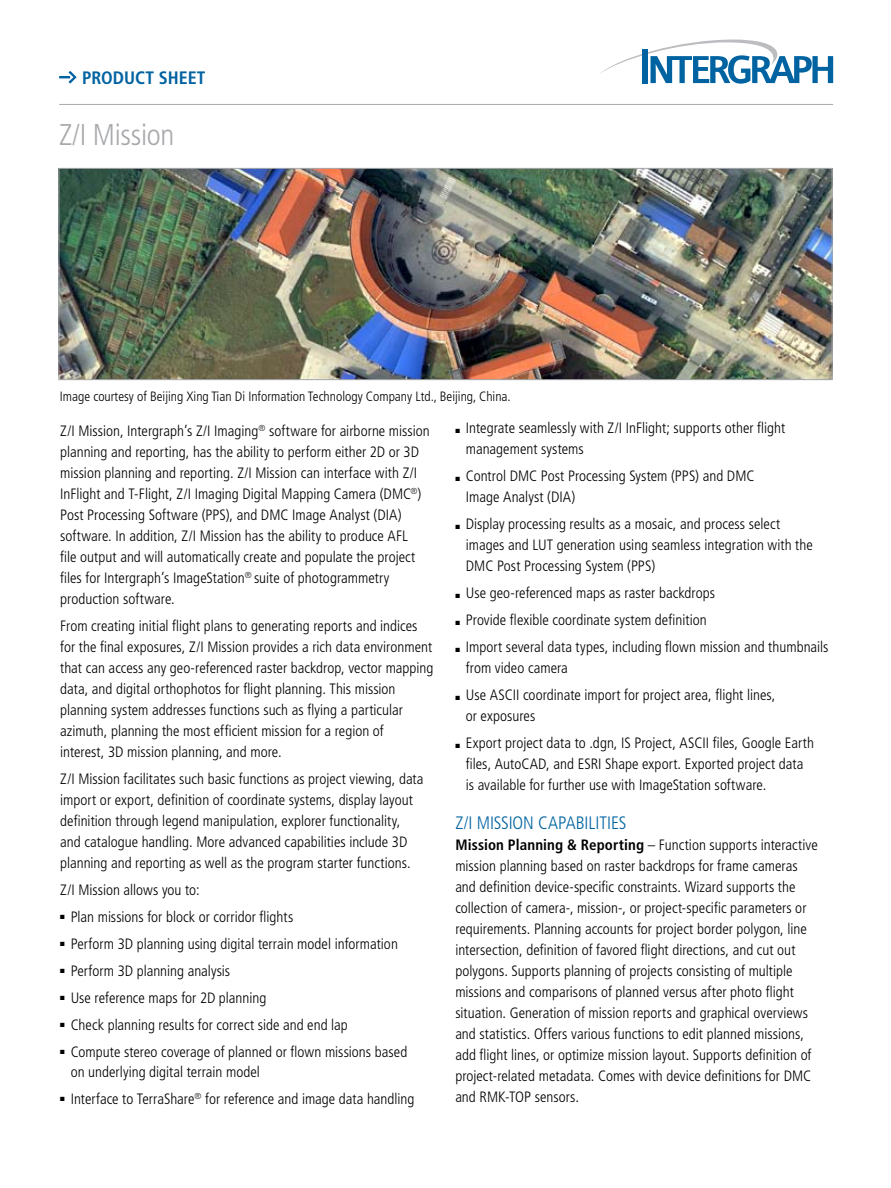
<style>
.page{position:relative;width:891px;height:1188px;background:#fff}
.page>*{position:absolute;margin:0;border:0;box-sizing:border-box;transform-origin:0 0}
.t1{font:300 condensed 30px "Frutiger LT Std";letter-spacing:-.01em;color:#a7a9ac}
.t2{font:300 condensed 18px "Frutiger LT Std";letter-spacing:-.005em;color:#0063a1}
.t3{font:700 condensed 18px "Frutiger LT Std";color:#0063a1}
.t4{font:300 condensed 15px/21px "Frutiger LT Std";color:#000}
.t5{font:300 condensed 13.5px "Frutiger LT Std";color:#000}
.s1{font-weight:700}
</style>
<div class="page">
<svg style="left:59px;top:71px;width:18px;height:13px"></svg>
<svg style="left:600px;top:40px;width:233px;height:44px"></svg>
<div style="left:643px;top:49px;width:5px;height:34px;background:#0063a1"></div>
<hr style="left:59px;top:104px;width:774px;height:1px;background:#a7a9ac">
<img style="left:60px;top:170px;width:770px;height:208px">
<div style="left:58px;top:168px;width:774px;height:212px;border:1px solid #a7a9ac"></div>
<p class="t3" style="left:82px;top:67px;width:125px">Product Sheet</p>
<h1 class="t1" style="left:59px;top:118px;width:117px">Z/I Mission</h1>
<p class="t5" style="left:60px;top:388px;width:453px">Image courtesy of Beijing Xing Tian Di Information Technology Company Ltd., Beijing, China.</p>
<p class="t4" style="left:60px;top:421px;width:371px">Z/I Mission, Intergraph’s Z/I Imaging<sup>®</sup> software for airborne mission planning and reporting, has the ability to perform either 2D or 3D mission planning and reporting. Z/I Mission can interface with Z/I InFlight and T-Flight, Z/I Imaging Digital Mapping Camera (DMC<sup>®</sup>)<br>Post Processing Software (PPS), and DMC Image Analyst (DIA) software. In addition, Z/I Mission has the ability to produce AFL<br>file output and will automatically create and populate the project files for Intergraph’s ImageStation<sup>®</sup> suite of photogrammetry production software.</p>
<p class="t4" style="left:60px;top:616px;width:375px">From creating initial flight plans to generating reports and indices for the final exposures, Z/I Mission provides a rich data environment that can access any geo-referenced raster backdrop, vector mapping data, and digital orthophotos for flight planning. This mission planning system addresses functions such as flying a particular azimuth, planning the most efficient mission for a region of<br>interest, 3D mission planning, and more.</p>
<p class="t4" style="left:60px;top:769px;width:365px">Z/I Mission facilitates such basic functions as project viewing, data import or export, definition of coordinate systems, display layout definition through legend manipulation, explorer functionality, and catalogue handling. More advanced capabilities include 3D planning and reporting as well as the program starter functions.</p>
<p class="t4" style="left:60px;top:880px;width:141px">Z/I Mission allows you to:</p>
<p class="t4" style="left:60px;top:907px;width:235px">■ Plan missions for block or corridor flights</p>
<p class="t4" style="left:60px;top:934px;width:339px">■ Perform 3D planning using digital terrain model information</p>
<p class="t4" style="left:60px;top:961px;width:172px">■ Perform 3D planning analysis</p>
<p class="t4" style="left:60px;top:988px;width:208px">■ Use reference maps for 2D planning</p>
<p class="t4" style="left:60px;top:1015px;width:289px">■ Check planning results for correct side and end lap</p>
<p class="t4" style="left:71px;top:1043px;width:338px;line-height:19.5px;text-indent:-11px">■ Compute stereo coverage of planned or flown missions based on underlying digital terrain model</p>
<p class="t4" style="left:60px;top:1088px;width:356px">■ Interface to TerraShare<sup>®</sup> for reference and image data handling</p>
<p class="t4" style="left:466px;top:418px;width:321px;text-indent:-11px">■ Integrate seamlessly with Z/I InFlight; supports other flight management systems</p>
<p class="t4" style="left:466px;top:466px;width:290px;text-indent:-11px">■ Control DMC Post Processing System (PPS) and DMC<br>Image Analyst (DIA)</p>
<p class="t4" style="left:466px;top:514px;width:349px;text-indent:-11px">■ Display processing results as a mosaic, and process select images and LUT generation using seamless integration with the<br>DMC Post Processing System (PPS)</p>
<p class="t4" style="left:455px;top:583px;width:261px">■ Use geo-referenced maps as raster backdrops</p>
<p class="t4" style="left:455px;top:610px;width:253px">■ Provide flexible coordinate system definition</p>
<p class="t4" style="left:466px;top:637px;width:364px;text-indent:-11px">■ Import several data types, including flown mission and thumbnails from video camera</p>
<p class="t4" style="left:466px;top:685px;width:311px;text-indent:-11px">■ Use ASCII coordinate import for project area, flight lines, or exposures</p>
<p class="t4" style="left:466px;top:733px;width:350px;text-indent:-11px">■ Export project data to .dgn, IS Project, ASCII files, Google Earth files, AutoCAD, and ESRI Shape export. Exported project data is available for further use with ImageStation software.</p>
<p class="t2" style="left:455px;top:813px;width:173px">Z/I MISSION CAPABILITIES</p>
<p class="t4" style="left:455px;top:835px;width:364px"><span class="s1">Mission Planning &amp; Reporting</span> – Function supports interactive mission planning based on raster backdrops for frame cameras and definition device-specific constraints. Wizard supports the collection of camera-, mission-, or project-specific parameters or requirements. Planning accounts for project border polygon, line intersection, definition of favored flight directions, and cut out polygons. Supports planning of projects consisting of multiple missions and comparisons of planned versus after photo flight situation. Generation of mission reports and graphical overviews and statistics. Offers various functions to edit planned missions, add flight lines, or optimize mission layout. Supports definition of project-related metadata. Comes with device definitions for DMC and RMK-TOP sensors.</p>
</div>
